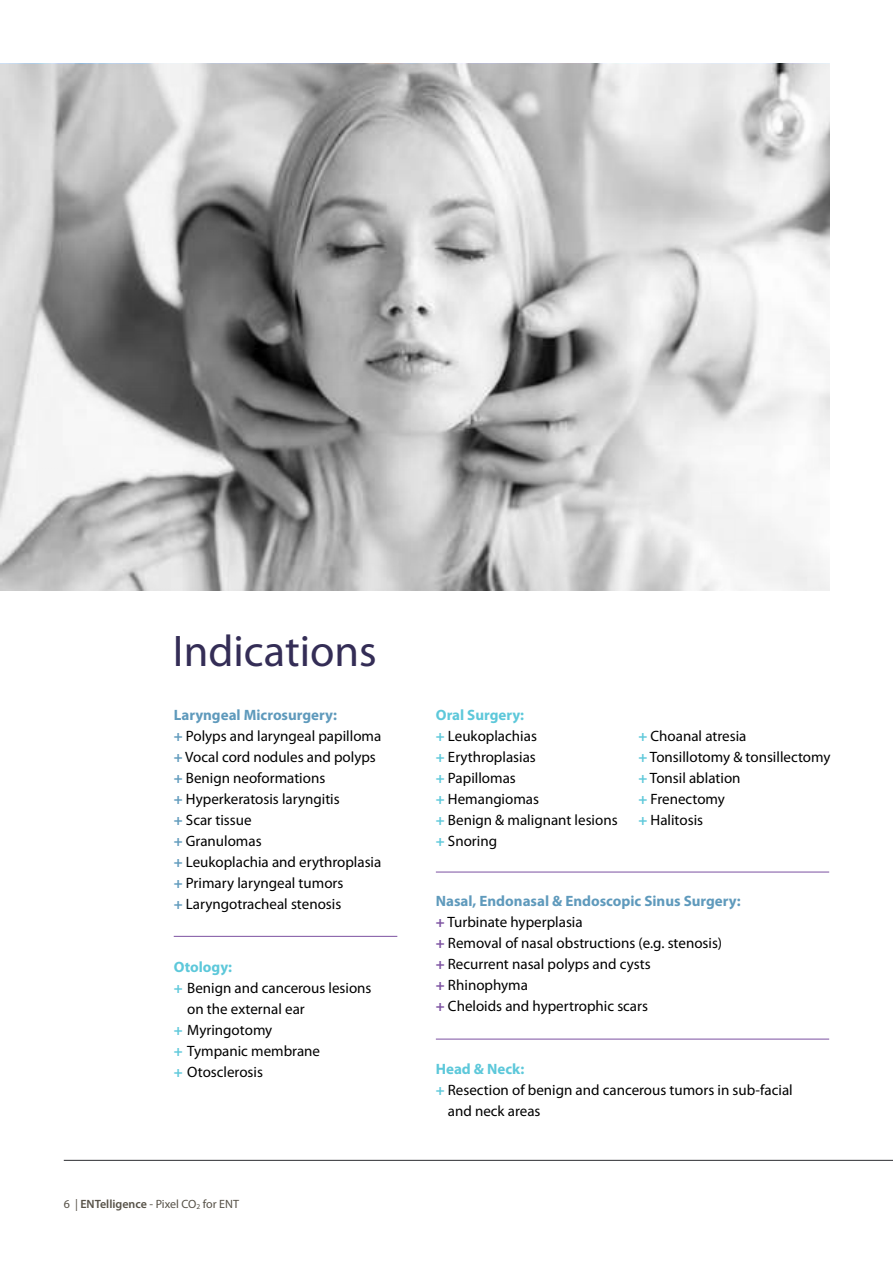
<style>
.page{position:relative;width:893px;height:1263px;background:#fff}
.page>*{position:absolute;margin:0;border:0;box-sizing:border-box;transform-origin:0 0}
.t1{font:44.4px "Myriad Pro";color:#342d56}
.t2{font:15px/21px "Myriad Pro";color:#000}
.t3{font:700 15px "Myriad Pro";color:#5dc8da}
.t4{font:12px "Myriad Pro";color:#565147}
.s1{font-weight:700;color:#5f9abc}
.s2{font-weight:700;color:#5dc8da}
.s3{font-weight:700;color:#7c51a1}
.s4{font-weight:600}
</style>
<div class="page">
<img style="left:0;top:64px;width:829px;height:526px">
<hr style="left:174px;top:936px;width:223px;height:1px;background:#7c51a1">
<hr style="left:436px;top:872px;width:393px;height:1px;background:#7c51a1">
<hr style="left:436px;top:1039px;width:393px;height:1px;background:#7c51a1">
<hr style="left:64px;top:1160px;width:829px;height:1px;background:#2b2c30">
<h1 class="t1" style="left:173px;top:633px;width:206px">Indications</h1>
<p class="t2" style="left:174px;top:705px;width:209px"><span class="s1">Laryngeal Microsurgery:<br>+</span> Polyps and laryngeal papilloma <span class="s1">+</span> Vocal cord nodules and polyps <span class="s1">+</span> Benign neoformations<br><span class="s1">+</span> Hyperkeratosis laryngitis<br><span class="s1">+</span> Scar tissue<br><span class="s1">+</span> Granulomas<br><span class="s1">+</span> Leukoplachia and erythroplasia <span class="s1">+</span> Primary laryngeal tumors<br><span class="s1">+</span> Laryngotracheal stenosis</p>
<p class="t2" style="left:436px;top:705px;width:183px"><span class="s2">Oral Surgery:<br>+</span> Leukoplachias<br><span class="s2">+</span> Erythroplasias<br><span class="s2">+</span> Papillomas<br><span class="s2">+</span> Hemangiomas<br><span class="s2">+</span> Benign &amp; malignant lesions <span class="s2">+</span> Snoring</p>
<p class="t2" style="left:638px;top:727px;width:194px"><span class="s2">+</span> Choanal atresia<br><span class="s2">+</span> Tonsillotomy &amp; tonsillectomy <span class="s2">+</span> Tonsil ablation<br><span class="s2">+</span> Frenectomy<br><span class="s2">+</span> Halitosis</p>
<p class="t2" style="left:436px;top:892px;width:306px"><span class="s1">Nasal, Endonasal &amp; Endoscopic Sinus Surgery: </span><span class="s3">+</span> Turbinate hyperplasia<br><span class="s3">+</span> Removal of nasal obstructions (e.g. stenosis)<br><span class="s3">+</span> Recurrent nasal polyps and cysts<br><span class="s3">+</span> Rhinophyma<br><span class="s3">+</span> Cheloids and hypertrophic scars</p>
<p class="t3" style="left:174px;top:961px;width:60px">Otology:</p>
<p class="t2" style="left:174px;top:978px;width:199px"><span class="s2">+</span> Benign and cancerous lesions</p>
<p class="t2" style="left:187px;top:999px;width:119px">on the external ear</p>
<p class="t2" style="left:174px;top:1020px;width:100px"><span class="s2">+</span> Myringotomy</p>
<p class="t2" style="left:174px;top:1041px;width:148px"><span class="s2">+</span> Tympanic membrane</p>
<p class="t2" style="left:174px;top:1062px;width:91px"><span class="s2">+</span> Otosclerosis</p>
<p class="t3" style="left:436px;top:1063px;width:90px">Head &amp; Neck:</p>
<p class="t2" style="left:436px;top:1081px;width:358px"><span class="s2">+</span> Resection of benign and cancerous tumors in sub-facial</p>
<p class="t2" style="left:448px;top:1102px;width:94px">and neck areas</p>
<p class="t4" style="left:64px;top:1199px;width:177px">6 | <span class="s4">ENTelligence</span> - Pixel CO<sub>2</sub> for ENT</p>
</div>
